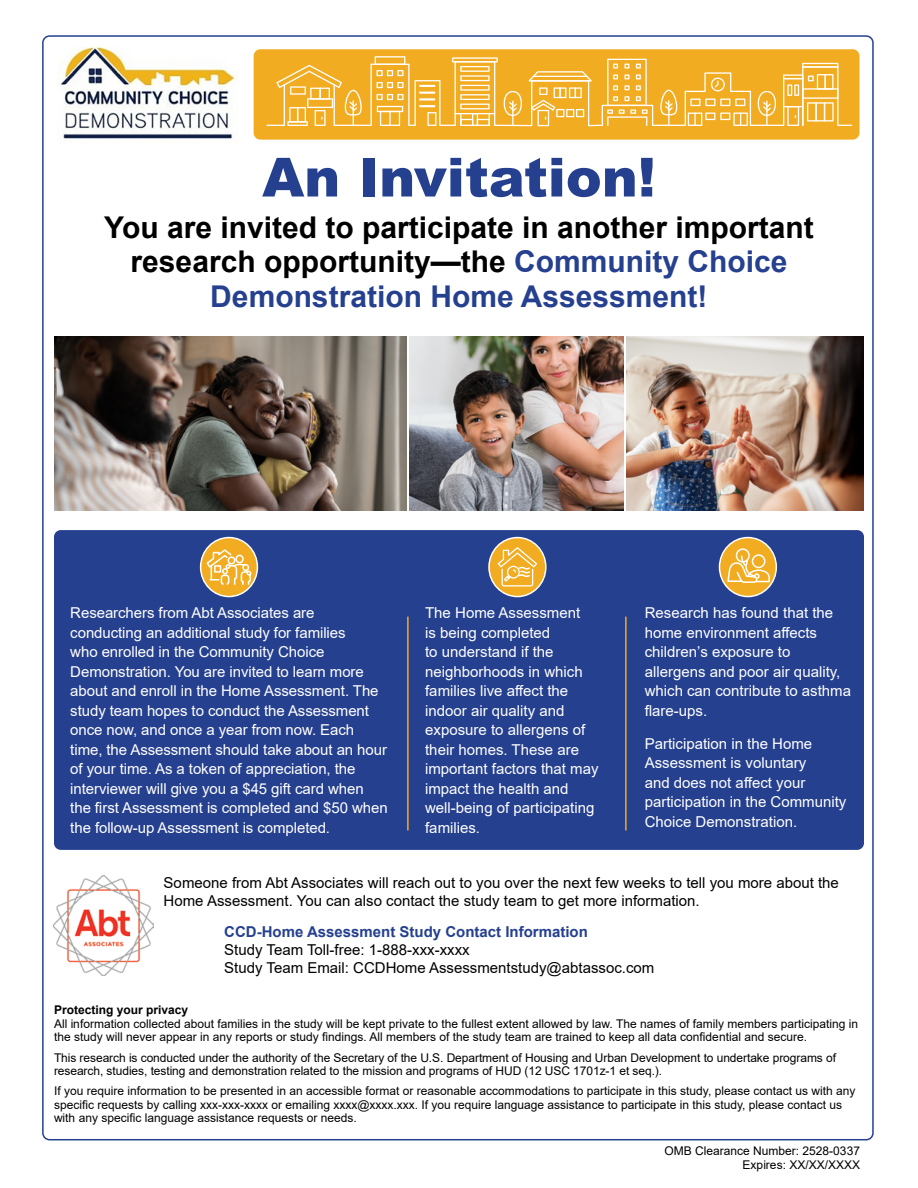
<style>
.page{position:relative;width:918px;height:1188px;background:#fff}
.page>*{position:absolute;margin:0;border:0;box-sizing:border-box;transform-origin:0 0}
.t1{font:900 54px "Arial";color:#25408f}
.t2{font:700 30px/34.5px "Arial";color:#000;text-align:center}
.t3{font:15px/19.5px "Arial";color:#fff}
.t4{font:15px/18px "Arial";color:#000}
.t5{font:700 15px "Arial";color:#25408f}
.t6{font:12px/13.5px "Arial";color:#000}
.t7{font:700 12px "Arial";color:#000}
.s1{color:#25408f}
</style>
<div class="page">
<div style="left:254px;top:49px;width:606px;height:91px;background:#f2ac21;border-radius:7px"></div>
<div style="left:54px;top:530px;width:810px;height:320px;background:#25408f;border-radius:7px"></div>
<svg style="left:266px;top:56px;width:586px;height:70px"></svg>
<hr style="left:407px;top:617px;width:2px;height:213px;background:#f2ac21">
<hr style="left:625px;top:617px;width:2px;height:213px;background:#f2ac21">
<img style="left:54px;top:336px;width:353px;height:174px">
<img style="left:409px;top:336px;width:215px;height:174px">
<img style="left:627px;top:336px;width:236px;height:174px">
<img style="left:58px;top:47px;width:177px;height:92px">
<img style="left:54px;top:876px;width:100px;height:100px">
<div style="left:201px;top:538px;width:56px;height:59px;background:#f2ac21;border-radius:50%"></div>
<div style="left:200px;top:537px;width:58px;height:60px;border:2px solid #fff;border-radius:50%"></div>
<svg style="left:205px;top:548px;width:48px;height:38px"></svg>
<svg style="left:489px;top:538px;width:57px;height:59px"></svg>
<div style="left:488px;top:537px;width:59px;height:60px;border:2px solid #fff;border-radius:50%"></div>
<svg style="left:498px;top:547px;width:39px;height:39px;background:#f4bd50"></svg>
<div style="left:719px;top:538px;width:57px;height:59px;background:#f2ac21;border-radius:50%"></div>
<div style="left:719px;top:537px;width:58px;height:60px;border:2px solid #fff;border-radius:50%"></div>
<svg style="left:726px;top:548px;width:45px;height:36px"></svg>
<p class="t1" style="left:262px;top:138px;width:395px">An Invitation!</p>
<p class="t2" style="left:104px;top:210px;width:711px">You are invited to participate in another important research opportunity—the <span class="s1">Community Choice<br>Demonstration Home Assessment!</span></p>
<p class="t3" style="left:70px;top:603px;width:319px">Researchers from Abt Associates are conducting an additional study for families<br>who enrolled in the Community Choice Demonstration. You are invited to learn more about and enroll in the Home Assessment. The study team hopes to conduct the Assessment once now, and once a year from now. Each time, the Assessment should take about an hour of your time. As a token of appreciation, the interviewer will give you a $45 gift card when the first Assessment is completed and $50 when the follow-up Assessment is completed.</p>
<p class="t3" style="left:425px;top:603px;width:175px">The Home Assessment<br>is being completed<br>to understand if the neighborhoods in which families live affect the indoor air quality and exposure to allergens of their homes. These are important factors that may impact the health and well-being of participating families.</p>
<p class="t3" style="left:645px;top:603px;width:208px">Research has found that the home environment affects children’s exposure to allergens and poor air quality, which can contribute to asthma flare-ups.</p>
<p class="t3" style="left:645px;top:734px;width:203px">Participation in the Home<br>Assessment is voluntary<br>and does not affect your participation in the Community<br>Choice Demonstration.</p>
<p class="t4" style="left:164px;top:873px;width:677px">Someone from Abt Associates will reach out to you over the next few weeks to tell you more about the<br>Home Assessment. You can also contact the study team to get more information.</p>
<p class="t5" style="left:224px;top:922px;width:365px">CCD-Home Assessment Study Contact Information</p>
<p class="t4" style="left:224px;top:941px;width:247px">Study Team Toll-free: 1-888-xxx-xxxx</p>
<p class="t4" style="left:224px;top:959px;width:432px">Study Team Email: CCDHome Assessmentstudy@abtassoc.com</p>
<p class="t7" style="left:54px;top:1002px;width:136px">Protecting your privacy</p>
<p class="t6" style="left:54px;top:1017px;width:806px">All information collected about families in the study will be kept private to the fullest extent allowed by law. The names of family members participating in the study will never appear in any reports or study findings. All members of the study team are trained to keep all data confidential and secure.</p>
<p class="t6" style="left:54px;top:1051px;width:784px">This research is conducted under the authority of the Secretary of the U.S. Department of Housing and Urban Development to undertake programs of research, studies, testing and demonstration related to the mission and programs of HUD (12 USC 1701z-1 et seq.).</p>
<p class="t6" style="left:54px;top:1084px;width:803px">If you require information to be presented in an accessible format or reasonable accommodations to participate in this study, please contact us with any specific requests by calling xxx-xxx-xxxx or emailing xxxx@xxxx.xxx. If you require language assistance to participate in this study, please contact us with any specific language assistance requests or needs.</p>
<p class="t6" style="left:665px;top:1144px;width:197px">OMB Clearance Number: 2528-0337</p>
<p class="t6" style="left:743px;top:1158px;width:119px">Expires: XX/XX/XXXX</p>
</div>
